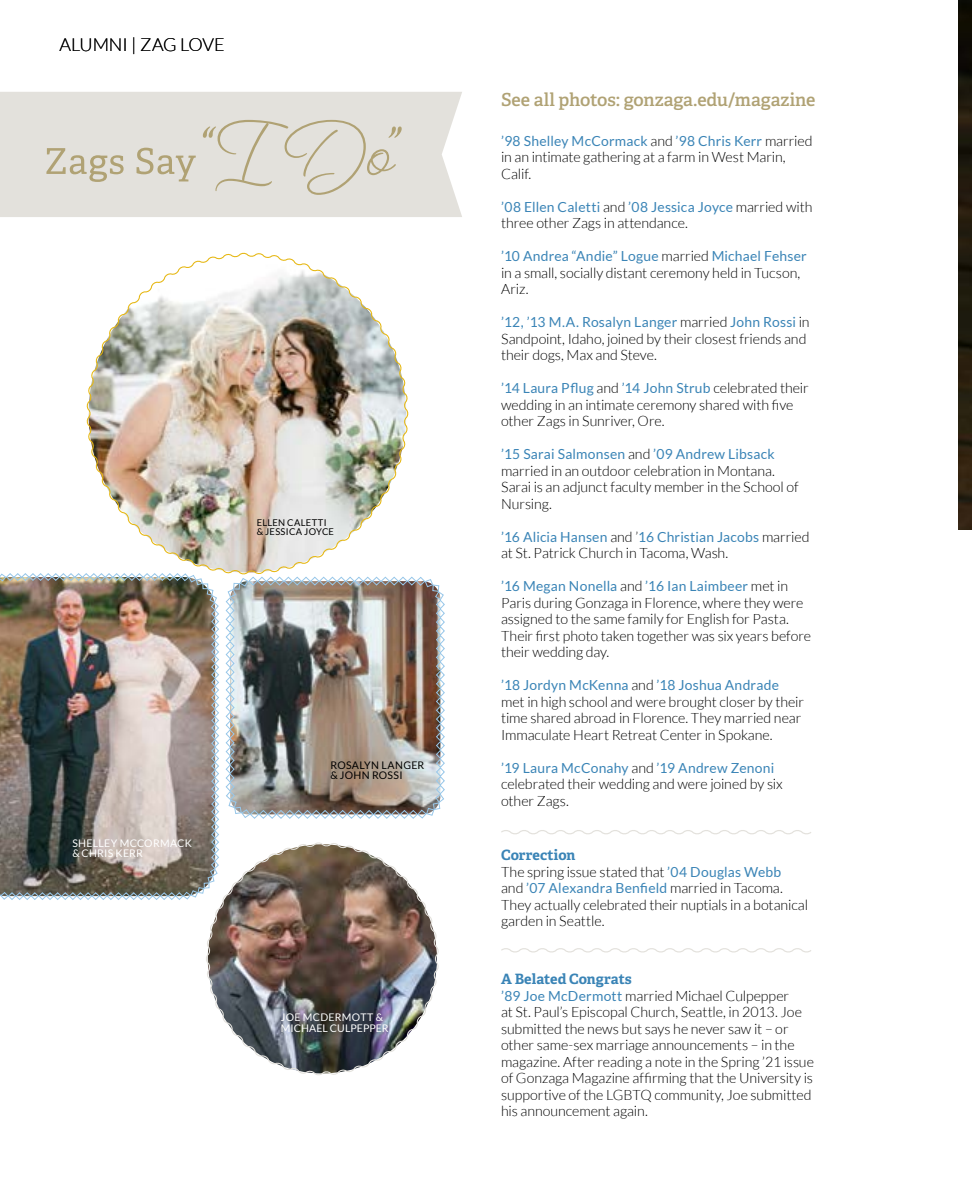
<style>
.page{position:relative;width:972px;height:1188px;background:#fff}
.page>*{position:absolute;margin:0;border:0;box-sizing:border-box;transform-origin:0 0}
.t1{font:600 18px "Adelle";letter-spacing:-.005em;color:#b0a274}
.t2{font:300 18px "Lato";letter-spacing:-.01em;color:#000}
.t3{font:300 14.25px/16.5px "Lato";letter-spacing:-.005em;color:#000}
.t4{font:700 14.25px "Adelle";color:#3a84b6}
.t5{font:13.8px "Lato";letter-spacing:.015em;color:#3a84b6}
.t6{font:10.5px/10.5px "Lato";letter-spacing:.02em;color:#fff}
.t7{font:10.5px/10.5px "Lato";letter-spacing:.03em;color:#000}
.t8{font:9.3px/9.3px "Lato";letter-spacing:.03em;color:#000}
.s1{font-weight:300;font-size:14.25px;color:#000}
.s2{font-weight:400;font-size:13.8px;color:#3a84b6}
</style>
<div class="page">
<div style="left:0;top:92px;width:462px;height:125px;background:#e3e1dc"></div>
<svg style="left:46px;top:120px;width:356px;height:75px;background:#dddad1"></svg>
<img style="left:206px;top:842px;width:233px;height:234px">
<img style="left:0;top:573px;width:219px;height:327px">
<img style="left:225px;top:576px;width:220px;height:243px">
<img style="left:85px;top:252px;width:324px;height:324px">
<svg style="left:501px;top:830px;width:310px;height:5px"></svg>
<svg style="left:501px;top:948px;width:310px;height:5px"></svg>
<img style="left:958px;top:0;width:14px;height:529px">
<p class="t2" style="left:59px;top:35px;width:167px">ALUMNI | ZAG LOVE</p>
<p class="t8" style="left:257px;top:518px;width:79px">ELLEN CALETTI &amp; JESSICA JOYCE</p>
<p class="t6" style="left:72px;top:837px;width:121px">SHELLEY MCCORMACK &amp; CHRIS KERR</p>
<p class="t7" style="left:330px;top:759px;width:95px">ROSALYN LANGER &amp; JOHN ROSSI</p>
<p class="t6" style="left:281px;top:1012px;width:109px">JOE MCDERMOTT &amp;<br>MICHAEL CULPEPPER</p>
<p class="t1" style="left:501px;top:89px;width:316px">See all photos: gonzaga.edu/magazine</p>
<p class="t5" style="left:501px;top:133px;width:313px">’98 Shelley McCormack <span class="s1">and</span> ’98 Chris Kerr <span class="s1">married</span></p>
<p class="t3" style="left:501px;top:149px;width:286px">in an intimate gathering at a farm in West Marin,<br>Calif.</p>
<p class="t5" style="left:501px;top:199px;width:313px">’08 Ellen Caletti <span class="s1">and</span> ’08 Jessica Joyce <span class="s1">married with</span></p>
<p class="t3" style="left:501px;top:215px;width:188px">three other Zags in attendance.</p>
<p class="t5" style="left:501px;top:249px;width:307px">’10 Andrea “Andie” Logue <span class="s1">married</span> Michael Fehser</p>
<p class="t3" style="left:501px;top:264px;width:301px">in a small, socially distant ceremony held in Tucson,<br>Ariz.</p>
<p class="t5" style="left:501px;top:315px;width:310px">’12, ’13 M.A. Rosalyn Langer <span class="s1">married</span> John Rossi <span class="s1">in</span></p>
<p class="t3" style="left:501px;top:330px;width:307px">Sandpoint, Idaho, joined by their closest friends and their dogs, Max and Steve.</p>
<p class="t5" style="left:501px;top:381px;width:309px">’14 Laura Pflug <span class="s1">and</span> ’14 John Strub <span class="s1">celebrated their</span></p>
<p class="t3" style="left:501px;top:396px;width:294px">wedding in an intimate ceremony shared with five other Zags in Sunriver, Ore.</p>
<p class="t5" style="left:501px;top:447px;width:275px">’15 Sarai Salmonsen <span class="s1">and</span> ’09 Andrew Libsack</p>
<p class="t3" style="left:501px;top:462px;width:299px">married in an outdoor celebration in Montana.<br>Sarai is an adjunct faculty member in the School of<br>Nursing.</p>
<p class="t5" style="left:501px;top:529px;width:310px">’16 Alicia Hansen <span class="s1">and ’</span>16 Christian Jacobs <span class="s1">married</span></p>
<p class="t3" style="left:501px;top:545px;width:229px">at St. Patrick Church in Tacoma, Wash.</p>
<p class="t5" style="left:501px;top:579px;width:288px">’16 Megan Nonella <span class="s1">and</span> ’16 Ian Laimbeer <span class="s1">met in</span></p>
<p class="t3" style="left:501px;top:594px;width:312px">Paris during Gonzaga in Florence, where they were assigned to the same family for English for Pasta.<br>Their first photo taken together was six years before their wedding day.</p>
<p class="t5" style="left:501px;top:678px;width:279px">’18 Jordyn McKenna <span class="s1">and</span> ’18 Joshua Andrade</p>
<p class="t3" style="left:501px;top:693px;width:305px">met in high school and were brought closer by their time shared abroad in Florence. They married near<br>Immaculate Heart Retreat Center in Spokane.</p>
<p class="t5" style="left:501px;top:760px;width:275px">’19 Laura McConahy <span class="s1">and</span> ’19 Andrew Zenoni</p>
<p class="t3" style="left:501px;top:776px;width:283px">celebrated their wedding and were joined by six other Zags.</p>
<p class="t4" style="left:501px;top:846px;width:76px">Correction</p>
<p class="t3" style="left:501px;top:864px;width:282px">The spring issue stated that <span class="s2">’04 Douglas Webb</span></p>
<p class="t5" style="left:501px;top:881px;width:283px"><span class="s1">and</span> ’07 Alexandra Benfield <span class="s1">married in Tacoma.</span></p>
<p class="t3" style="left:501px;top:897px;width:308px">They actually celebrated their nuptials in a botanical garden in Seattle.</p>
<p class="t4" style="left:501px;top:970px;width:132px">A Belated Congrats</p>
<p class="t3" style="left:501px;top:987px;width:314px"><span class="s2">’89 Joe McDermott</span> married Michael Culpepper<br>at St. Paul’s Episcopal Church, Seattle, in 2013. Joe submitted the news but says he never saw it – or other same-sex marriage announcements – in the magazine. After reading a note in the Spring ’21 issue of Gonzaga Magazine affirming that the University is supportive of the LGBTQ community, Joe submitted his announcement again.</p>
</div>
